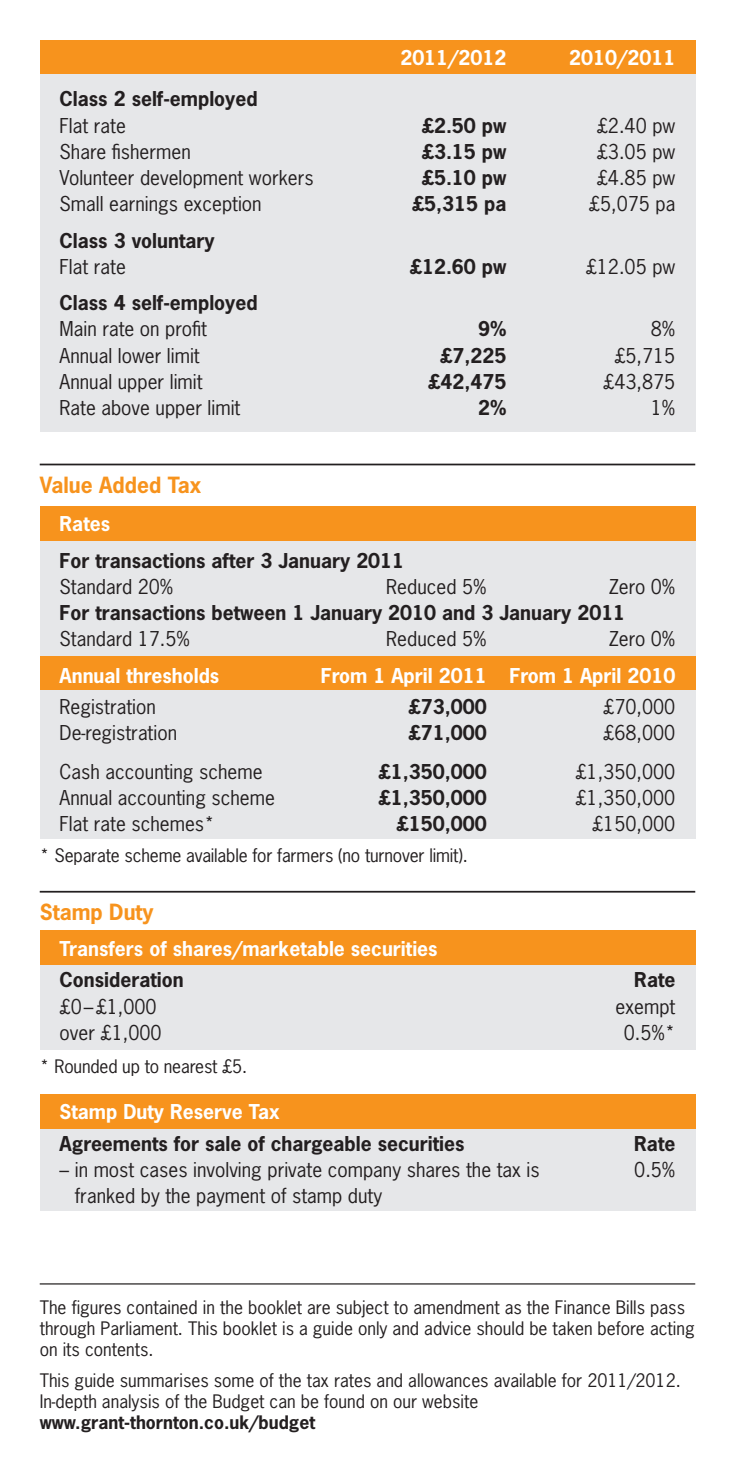
<style>
.page{position:relative;width:735px;height:1469px;background:#fff}
.page>*{position:absolute;margin:0;border:0;box-sizing:border-box;transform-origin:0 0}
.Heading_2a{font:700 21px "News Gothic LT";color:#f7931d}
.Table_Text{font:19.25px "News Gothic LT";color:#231f20}
.Table_Text-2{font:700 19.25px "News Gothic LT";color:#231f20}
.Table_Heading{font:700 19.25px "News Gothic LT";color:#fff}
.Table_Text_Last_Line{font:19.25px "News Gothic LT";color:#231f20}
.Table_Text-3{font:700 19.25px "News Gothic LT";color:#fff}
.Table_Text_Last_Line-2{font:700 19.25px "News Gothic LT";color:#231f20}
._5pt_News_Annotation{font:17.5px/21px "News Gothic LT";color:#231f20}
.s1{font-weight:700}
</style>
<div class="page">
<div style="left:40px;top:40px;width:654px;height:34px;background:#f7931d"></div>
<div style="left:40px;top:506px;width:654px;height:35px;background:#f7931d"></div>
<div style="left:40px;top:655px;width:654px;height:35px;background:#f7931d"></div>
<div style="left:40px;top:930px;width:654px;height:35px;background:#f7931d"></div>
<div style="left:40px;top:1094px;width:654px;height:35px;background:#f7931d"></div>
<div style="left:40px;top:74px;width:654px;height:358px;background:#e6e7e9"></div>
<div style="left:40px;top:541px;width:654px;height:114px;background:#e6e7e9"></div>
<div style="left:40px;top:690px;width:654px;height:148px;background:#e6e7e9"></div>
<div style="left:40px;top:965px;width:654px;height:84px;background:#e6e7e9"></div>
<div style="left:40px;top:1129px;width:654px;height:81px;background:#e6e7e9"></div>
<hr style="left:40px;top:463px;width:654px;height:2px;background:#231f20">
<hr style="left:40px;top:890px;width:654px;height:2px;background:#231f20">
<hr style="left:40px;top:1283px;width:654px;height:1px;background:#231f20">
<p class="Table_Text-3" style="left:400px;top:45px;width:108px">2011/2012</p>
<p class="Table_Text-3" style="left:569px;top:45px;width:108px">2010/2011</p>
<p class="Table_Text-2" style="left:60px;top:86px;width:199px">Class 2 self-employed</p>
<p class="Table_Text" style="left:60px;top:113px;width:68px">Flat rate</p>
<p class="Table_Text-2" style="left:422px;top:112px;width:86px">£2.50 pw</p>
<p class="Table_Text" style="left:596px;top:113px;width:80px">£2.40 pw</p>
<p class="Table_Text" style="left:60px;top:139px;width:133px">Share fishermen</p>
<p class="Table_Text-2" style="left:422px;top:139px;width:86px">£3.15 pw</p>
<p class="Table_Text" style="left:596px;top:139px;width:80px">£3.05 pw</p>
<p class="Table_Text" style="left:60px;top:165px;width:255px">Volunteer development workers</p>
<p class="Table_Text-2" style="left:422px;top:165px;width:86px">£5.10 pw</p>
<p class="Table_Text" style="left:596px;top:165px;width:80px">£4.85 pw</p>
<p class="Table_Text" style="left:60px;top:192px;width:203px">Small earnings exception</p>
<p class="Table_Text-2" style="left:412px;top:191px;width:96px">£5,315 pa</p>
<p class="Table_Text" style="left:588px;top:192px;width:88px">£5,075 pa</p>
<p class="Table_Text-2" style="left:60px;top:227px;width:156px">Class 3 voluntary</p>
<p class="Table_Text" style="left:60px;top:254px;width:68px">Flat rate</p>
<p class="Table_Text-2" style="left:410px;top:254px;width:98px">£12.60 pw</p>
<p class="Table_Text" style="left:585px;top:254px;width:91px">£12.05 pw</p>
<p class="Table_Text-2" style="left:60px;top:290px;width:199px">Class 4 self-employed</p>
<p class="Table_Text" style="left:60px;top:316px;width:149px">Main rate on profit</p>
<p class="Table_Text-2" style="left:478px;top:316px;width:30px">9%</p>
<p class="Table_Text" style="left:650px;top:316px;width:26px">8%</p>
<p class="Table_Text" style="left:60px;top:343px;width:142px">Annual lower limit</p>
<p class="Table_Text-2" style="left:440px;top:342px;width:67px">£7,225</p>
<p class="Table_Text" style="left:614px;top:343px;width:62px">£5,715</p>
<p class="Table_Text" style="left:60px;top:369px;width:144px">Annual upper limit</p>
<p class="Table_Text-2" style="left:428px;top:369px;width:79px">£42,475</p>
<p class="Table_Text" style="left:603px;top:369px;width:74px">£43,875</p>
<p class="Table_Text_Last_Line" style="left:60px;top:395px;width:182px">Rate above upper limit</p>
<p class="Table_Text_Last_Line-2" style="left:478px;top:395px;width:30px">2%</p>
<p class="Table_Text_Last_Line" style="left:650px;top:395px;width:26px">1%</p>
<p class="Heading_2a" style="left:40px;top:471px;width:163px">Value Added Tax</p>
<p class="Table_Heading" style="left:60px;top:511px;width:52px">Rates</p>
<p class="Table_Text-2" style="left:60px;top:547px;width:346px">For transactions after 3 January 2011</p>
<p class="Table_Text" style="left:60px;top:574px;width:115px">Standard 20%</p>
<p class="Table_Text" style="left:386px;top:574px;width:102px">Reduced 5%</p>
<p class="Table_Text" style="left:608px;top:574px;width:68px">Zero 0%</p>
<p class="Table_Text-2" style="left:60px;top:600px;width:567px">For transactions between 1 January 2010 and 3 January 2011</p>
<p class="Table_Text" style="left:60px;top:626px;width:132px">Standard 17.5%</p>
<p class="Table_Text" style="left:386px;top:626px;width:102px">Reduced 5%</p>
<p class="Table_Text" style="left:608px;top:626px;width:68px">Zero 0%</p>
<p class="Table_Heading" style="left:60px;top:662px;width:161px">Annual thresholds</p>
<p class="Table_Heading" style="left:321px;top:662px;width:356px">From 1 April 2011 From 1 April 2010</p>
<p class="Table_Text" style="left:60px;top:694px;width:98px">Registration</p>
<p class="Table_Text-2" style="left:408px;top:693px;width:79px">£73,000</p>
<p class="Table_Text" style="left:603px;top:694px;width:74px">£70,000</p>
<p class="Table_Text_Last_Line" style="left:60px;top:720px;width:119px">De-registration</p>
<p class="Table_Text_Last_Line-2" style="left:408px;top:720px;width:79px">£71,000</p>
<p class="Table_Text_Last_Line" style="left:603px;top:720px;width:74px">£68,000</p>
<p class="Table_Text" style="left:60px;top:759px;width:204px">Cash accounting scheme</p>
<p class="Table_Text-2" style="left:378px;top:758px;width:109px">£1,350,000</p>
<p class="Table_Text" style="left:575px;top:759px;width:101px">£1,350,000</p>
<p class="Table_Text" style="left:60px;top:785px;width:217px">Annual accounting scheme</p>
<p class="Table_Text-2" style="left:378px;top:785px;width:109px">£1,350,000</p>
<p class="Table_Text" style="left:575px;top:785px;width:101px">£1,350,000</p>
<p class="Table_Text_Last_Line" style="left:60px;top:811px;width:156px">Flat rate schemes*</p>
<p class="Table_Text_Last_Line-2" style="left:396px;top:811px;width:91px">£150,000</p>
<p class="Table_Text_Last_Line" style="left:591px;top:811px;width:85px">£150,000</p>
<p class="_5pt_News_Annotation" style="left:40px;top:844px;width:429px">* Separate scheme available for farmers (no turnover limit).</p>
<p class="Heading_2a" style="left:40px;top:898px;width:115px">Stamp Duty</p>
<p class="Table_Heading" style="left:60px;top:936px;width:379px">Transfers of shares/marketable securities</p>
<p class="Table_Text-2" style="left:60px;top:967px;width:125px">Consideration</p>
<p class="Table_Text-2" style="left:634px;top:967px;width:43px">Rate</p>
<p class="Table_Text" style="left:60px;top:993px;width:99px">£0–£1,000</p>
<p class="Table_Text" style="left:615px;top:993px;width:61px">exempt</p>
<p class="Table_Text_Last_Line" style="left:60px;top:1020px;width:103px">over £1,000</p>
<p class="Table_Text_Last_Line" style="left:623px;top:1020px;width:53px">0.5%*</p>
<p class="_5pt_News_Annotation" style="left:40px;top:1056px;width:209px">* Rounded up to nearest £5.</p>
<p class="Table_Heading" style="left:60px;top:1099px;width:221px">Stamp Duty Reserve Tax</p>
<p class="Table_Text-2" style="left:60px;top:1130px;width:406px">Agreements for sale of chargeable securities</p>
<p class="Table_Text-2" style="left:634px;top:1130px;width:43px">Rate</p>
<p class="Table_Text" style="left:60px;top:1157px;width:481px">– in most cases involving private company shares the tax is</p>
<p class="Table_Text" style="left:634px;top:1157px;width:43px">0.5%</p>
<p class="Table_Text" style="left:75px;top:1183px;width:309px">franked by the payment of stamp duty</p>
<p class="_5pt_News_Annotation" style="left:40px;top:1297px;width:656px">The figures contained in the booklet are subject to amendment as the Finance Bills pass through Parliament. This booklet is a guide only and advice should be taken before acting on its contents.</p>
<p class="_5pt_News_Annotation" style="left:40px;top:1369px;width:642px">This guide summarises some of the tax rates and allowances available for 2011/2012.<br>In-depth analysis of the Budget can be found on our website <span class="s1">www.grant-thornton.co.uk/budget</span></p>
</div>
